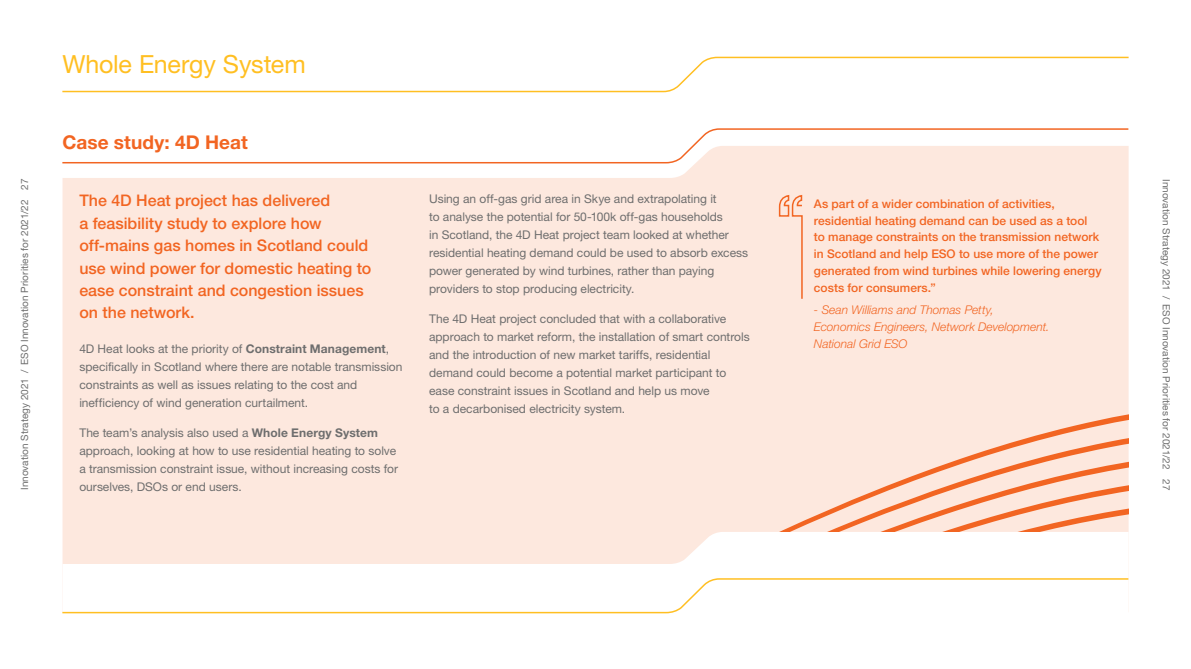
<style>
.page{position:relative;width:1191px;height:669px;background:#fff}
.page>*{position:absolute;margin:0;border:0;box-sizing:border-box;transform-origin:0 0}
.t1{font:25px "Helvetica Neue LT Pro";letter-spacing:-.01em;color:#ffbf22}
.t2{font:700 19px "Helvetica Neue LT Pro";letter-spacing:.005em;color:#f26522}
.t3{font:500 16px/22.4px "Helvetica Neue LT Pro";color:#f26522}
.t4{font:12px/18px "Helvetica Neue LT Pro";letter-spacing:-.005em;color:#6e6e6e}
.t5{font:500 12px/16.8px "Helvetica Neue LT Pro";color:#f26522}
.t6{font:italic 300 12px/16.8px "Helvetica Neue LT Pro";color:#f26522}
.t7{font:10px "Helvetica Neue LT Pro";letter-spacing:.005em;color:#6e6e6e}
.s1{font-weight:700}
</style>
<div class="page">
<div style="left:63px;top:164px;width:1065px;height:368px;background:#fde8de"></div>
<svg style="left:62px;top:128px;width:1067px;height:36px"></svg>
<div style="left:63px;top:532px;width:656px;height:32px;background:#fde8de"></div>
<svg style="left:62px;top:56px;width:1067px;height:37px"></svg>
<svg style="left:62px;top:578px;width:1067px;height:36px"></svg>
<svg style="left:762px;top:401px;width:366px;height:131px;background:#fbd6c4"></svg>
<svg style="left:778px;top:194px;width:25px;height:106px;background:#fbd9c9"></svg>
<h1 class="t1" style="left:62px;top:49px;width:245px">Whole Energy System</h1>
<h2 class="t2" style="left:63px;top:131px;width:187px">Case study: 4D Heat</h2>
<p class="t7" style="left:19px;top:490px;width:313px;rotate:-90deg">Innovation Strategy 2021 / ESO Innovation Priorities for 2021/22 27</p>
<p class="t7" style="left:1172px;top:179px;width:313px;rotate:90deg">Innovation Strategy 2021 / ESO Innovation Priorities for 2021/22 27</p>
<p class="t4" style="left:429px;top:190px;width:321px">Using an off-gas grid area in Skye and extrapolating it<br>to analyse the potential for 50-100k off-gas households<br>in Scotland, the 4D Heat project team looked at whether residential heating demand could be used to absorb excess power generated by wind turbines, rather than paying providers to stop producing electricity.</p>
<p class="t4" style="left:429px;top:309px;width:322px">The 4D Heat project concluded that with a collaborative approach to market reform, the installation of smart controls and the introduction of new market tariffs, residential demand could become a potential market participant to ease constraint issues in Scotland and help us move<br>to a decarbonised electricity system.</p>
<h3 class="t3" style="left:79px;top:189px;width:293px">The 4D Heat project has delivered<br>a feasibility study to explore how off-mains gas homes in Scotland could use wind power for domestic heating to ease constraint and congestion issues on the network.</h3>
<p class="t4" style="left:79px;top:340px;width:324px">4D Heat looks at the priority of <span class="s1">Constraint Management</span>, specifically in Scotland where there are notable transmission constraints as well as issues relating to the cost and inefficiency of wind generation curtailment.</p>
<p class="t4" style="left:79px;top:423px;width:320px">The team’s analysis also used a <span class="s1">Whole Energy System </span>approach, looking at how to use residential heating to solve a transmission constraint issue, without increasing costs for ourselves, DSOs or end users.</p>
<p class="t5" style="left:814px;top:195px;width:289px">As part of a wider combination of activities, residential heating demand can be used as a tool<br>to manage constraints on the transmission network in Scotland and help ESO to use more of the power generated from wind turbines while lowering energy costs for consumers.”</p>
<p class="t6" style="left:814px;top:301px;width:237px">- Sean Williams and Thomas Petty,<br>Economics Engineers, Network Development.<br>National Grid ESO</p>
</div>
